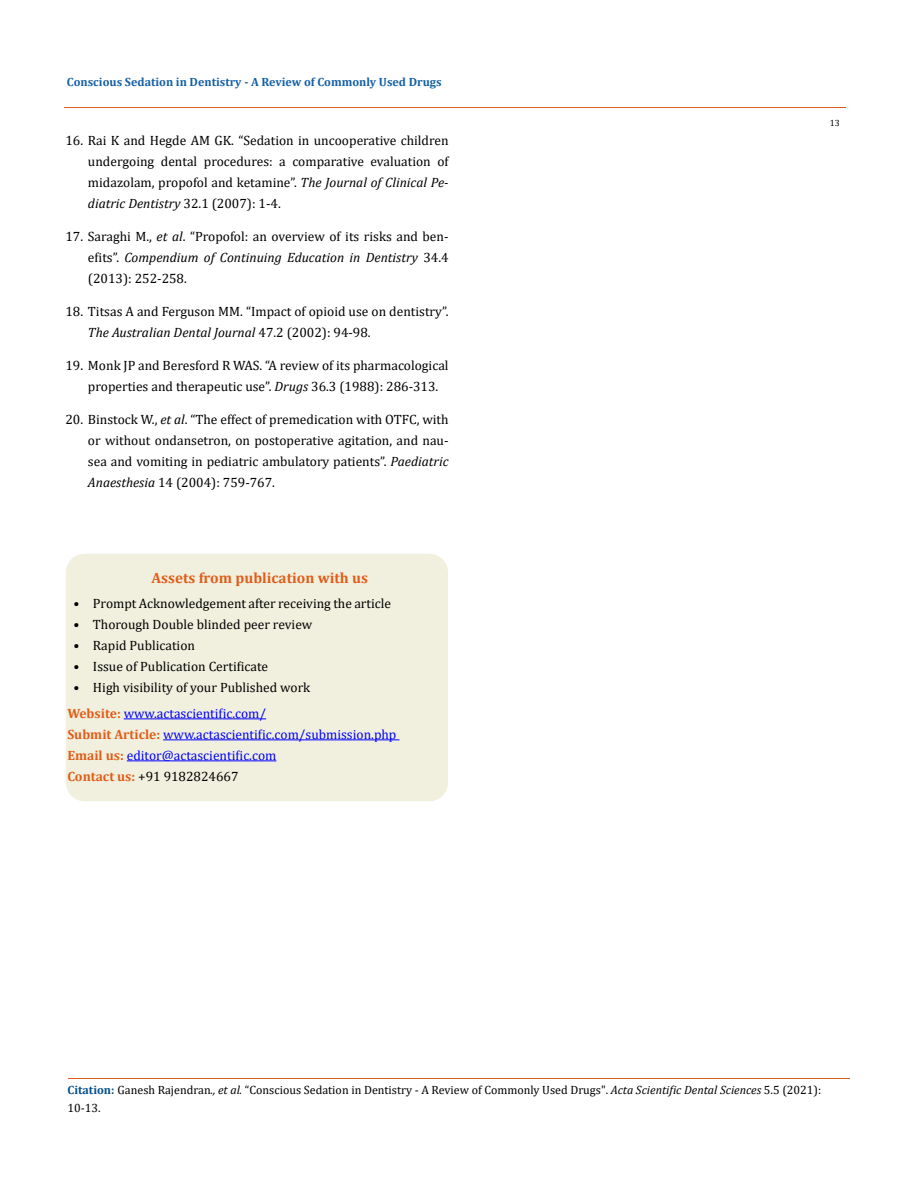
<style>
.page{position:relative;width:917px;height:1188px;background:#fff}
.page>*{position:absolute;margin:0;border:0;box-sizing:border-box;transform-origin:0 0}
.t1{font:700 15px "Cambria";color:#e05d1a}
.t2{font:13.5px/21px "Cambria";color:#000;text-align:justify}
.t3{font:13.5px/21px "Cambria";color:#00f}
.t4{font:12px/18px "Cambria";color:#000}
.t5{font:700 12px "Cambria";color:#1560a6}
.t6{font:9px "Cambria";color:#000}
.s1{font-style:italic}
.s2{font-weight:700;color:#e05d1a}
.s3{color:#000}
.s4{font-weight:700;color:#035089}
</style>
<div class="page">
<hr style="left:64px;top:108px;width:781px;height:1px;background:#e05d1a">
<hr style="left:68px;top:1078px;width:781px;height:1px;background:#e05d1a">
<div style="left:67px;top:555px;width:380px;height:246px;background:#f1f0de;border-radius:18px"></div>
<div style="left:66px;top:554px;width:382px;height:247px;border:2px solid #f1f0de;border-radius:18px"></div>
<hr style="left:124px;top:718px;width:142px;height:1px;background:#00f">
<hr style="left:163px;top:739px;width:236px;height:1px;background:#00f">
<hr style="left:127px;top:760px;width:149px;height:1px;background:#00f">
<p class="t5" style="left:67px;top:73px;width:376px">Conscious Sedation in Dentistry - A Review of Commonly Used Drugs</p>
<p class="t2" style="left:88px;top:130px;width:362px;text-indent:-23px">16. Rai K and Hegde AM GK. “Sedation in uncooperative children undergoing dental procedures: a comparative evaluation of midazolam, propofol and ketamine”. <span class="s1">The Journal of Clinical Pe&shy;diatric Dentistry</span> 32.1 (2007): 1-4.</p>
<p class="t2" style="left:88px;top:226px;width:362px;text-indent:-23px">17. Saraghi M., <span class="s1">et al</span>. “Propofol: an overview of its risks and ben&shy;efits”. <span class="s1">Compendium of Continuing Education in Dentistry</span> 34.4 (2013): 252-258.</p>
<p class="t2" style="left:88px;top:301px;width:362px;text-indent:-23px">18. Titsas A and Ferguson MM. “Impact of opioid use on dentistry”.<br><span class="s1">The Australian Dental Journal</span> 47.2 (2002): 94-98.</p>
<p class="t2" style="left:88px;top:355px;width:362px;text-indent:-23px">19. Monk JP and Beresford R WAS. “A review of its pharmacological properties and therapeutic use”. <span class="s1">Drugs</span> 36.3 (1988): 286-313.</p>
<p class="t2" style="left:88px;top:409px;width:362px;text-indent:-23px">20. Binstock W., <span class="s1">et al</span>. “The effect of premedication with OTFC, with or without ondansetron, on postoperative agitation, and nau&shy;sea and vomiting in pediatric ambulatory patients”. <span class="s1">Paediatric Anaesthesia</span> 14 (2004): 759-767.</p>
<p class="t1" style="left:151px;top:567px;width:218px">Assets from publication with us</p>
<p class="t2" style="left:73px;top:593px;width:319px">• Prompt Acknowledgement after receiving the article</p>
<p class="t2" style="left:73px;top:614px;width:240px">• Thorough Double blinded peer review</p>
<p class="t2" style="left:73px;top:635px;width:123px">• Rapid Publication</p>
<p class="t2" style="left:73px;top:656px;width:196px">• Issue of Publication Certificate</p>
<p class="t2" style="left:73px;top:677px;width:238px">• High visibility of your Published work</p>
<p class="t3" style="left:67px;top:703px;width:330px"><span class="s2">Website:</span> www.actascientific.com/<br><span class="s2">Submit Article:</span> www.actascientific.com/submission.php <span class="s2">Email us:</span> editor@actascientific.com<br><span class="s2">Contact us:</span> <span class="s3">+91 9182824667</span></p>
<p class="t6" style="left:829px;top:118px;width:11px">13</p>
<p class="t4" style="left:68px;top:1081px;width:755px"><span class="s4">Citation:</span> Ganesh Rajendran<span class="s1">., et al.</span> “Conscious Sedation in Dentistry - A Review of Commonly Used Drugs". <span class="s1">Acta Scientific Dental Sciences</span> 5.5 (2021):<br>10-13.</p>
</div>
